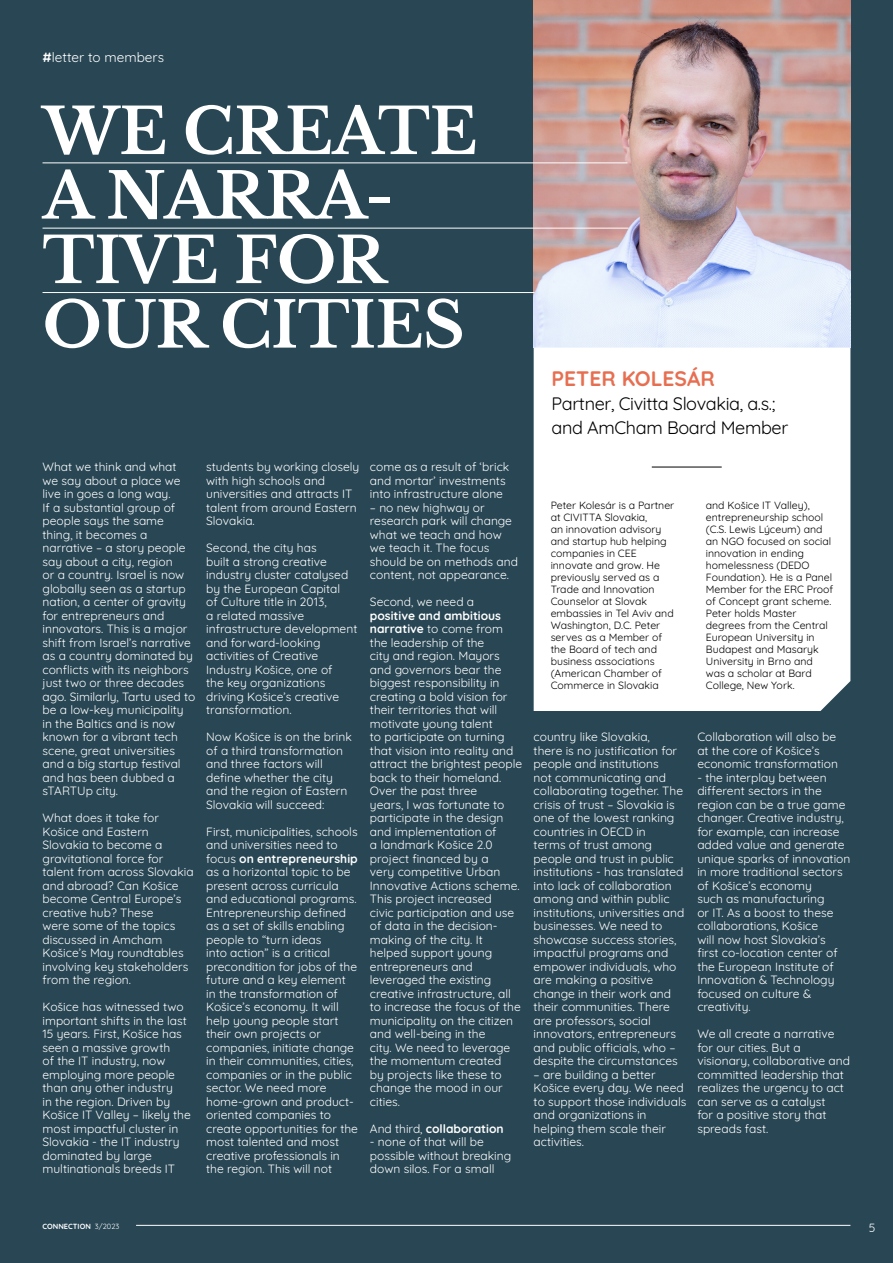
<style>
.page{position:relative;width:893px;height:1263px;background:#284653}
.page>*{position:absolute;margin:0;border:0;box-sizing:border-box;transform-origin:0 0}
.t1{font:700 63px/64.5px "Libre Baskerville";letter-spacing:-.01em;color:#fff}
.t2{font:700 21px "Quicksand";color:#e76f51}
.t3{font:18px/24px "Quicksand";letter-spacing:-.02em;color:#000}
.t4{font:13.5px "Quicksand";color:#fff}
.t5{font:12px/13.5px "Quicksand";color:#fff}
.t6{font:700 12px "Quicksand";color:#fff}
.t7{font:10.5px/12px "Quicksand";color:#000}
.t8{font:700 7.5px "Quicksand";color:#fff}
.s1{font-weight:700}
.s2{font-weight:400}
</style>
<div class="page">
<img style="left:534px;top:0;width:316px;height:348px">
<div style="left:534px;top:348px;width:316px;height:363px;background:#fff"></div>
<hr style="left:652px;top:467px;width:70px;height:1px;background:#000">
<hr style="left:136px;top:1225px;width:714px;height:1px;background:#fff">
<hr style="left:43px;top:292px;width:492px;height:1px;background:#fff">
<hr style="left:43px;top:228px;width:586px;height:1px;background:#fff">
<hr style="left:43px;top:162px;width:584px;height:1px;background:#fff">
<p class="t4" style="left:43px;top:47px;width:123px"><span class="s1">#</span>letter to members</p>
<h1 class="t1" style="left:43px;top:99px;width:436px">WE CREATE<br>A NARRA-<br>TIVE FOR<br>OUR CITIES</h1>
<p class="t5" style="left:43px;top:459px;width:154px">What we think and what we say about a place we live in goes a long way.<br>If a substantial group of people says the same thing, it becomes a narrative – a story people say about a city, region<br>or a country. Israel is now globally seen as a startup nation, a center of gravity for entrepreneurs and innovators. This is a major shift from Israel’s narrative as a country dominated by conflicts with its neighbors just two or three decades ago. Similarly, Tartu used to be a low-key municipality in the Baltics and is now known for a vibrant tech scene, great universities and a big startup festival and has been dubbed a sTARTUp city.</p>
<p class="t5" style="left:43px;top:810px;width:153px">What does it take for<br>Košice and Eastern<br>Slovakia to become a gravitational force for talent from across Slovakia and abroad? Can Košice become Central Europe’s creative hub? These<br>were some of the topics discussed in Amcham<br>Košice’s May roundtables involving key stakeholders from the region.</p>
<p class="t5" style="left:43px;top:999px;width:150px">Košice has witnessed two important shifts in the last<br>15 years. First, Košice has seen a massive growth<br>of the IT industry, now employing more people than any other industry<br>in the region. Driven by<br>Košice IT Valley – likely the most impactful cluster in<br>Slovakia - the IT industry dominated by large multinationals breeds IT</p>
<p class="t5" style="left:206px;top:459px;width:155px">students by working closely with high schools and universities and attracts IT talent from around Eastern<br>Slovakia.</p>
<p class="t5" style="left:206px;top:540px;width:153px">Second, the city has<br>built a strong creative industry cluster catalysed by the European Capital<br>of Culture title in 2013,<br>a related massive infrastructure development and forward-looking activities of Creative<br>Industry Košice, one of<br>the key organizations driving Košice’s creative transformation.</p>
<p class="t5" style="left:206px;top:729px;width:147px">Now Košice is on the brink of a third transformation and three factors will define whether the city and the region of Eastern<br>Slovakia will succeed:</p>
<p class="t5" style="left:206px;top:823px;width:153px">First, municipalities, schools and universities need to focus <span class="s1">on entrepreneurship </span>as a horizontal topic to be present across curricula and educational programs.<br>Entrepreneurship defined as a set of skills enabling people to “turn ideas<br>into action” is a critical precondition for jobs of the future and a key element in the transformation of<br>Košice’s economy. It will help young people start their own projects or companies, initiate change in their communities, cities, companies or in the public sector. We need more home-grown and product&shy;oriented companies to create opportunities for the most talented and most creative professionals in the region. This will not</p>
<p class="t5" style="left:370px;top:459px;width:141px">come as a result of ‘brick and mortar’ investments into infrastructure alone</p>
<p class="t5" style="left:370px;top:499px;width:150px">– no new highway or research park will change what we teach and how we teach it. The focus should be on methods and content, not appearance.</p>
<p class="t5" style="left:370px;top:594px;width:106px">Second, we need a</p>
<p class="t5" style="left:370px;top:607px;width:154px"><span class="s1">positive and ambitious narrative</span> to come from the leadership of the<br>city and region. Mayors and governors bear the biggest responsibility in creating a bold vision for their territories that will motivate young talent<br>to participate on turning that vision into reality and attract the brightest people back to their homeland.<br>Over the past three<br>years, I was fortunate to participate in the design and implementation of<br>a landmark Košice 2.0 project financed by a<br>very competitive Urban<br>Innovative Actions scheme.<br>This project increased<br>civic participation and use of data in the decision&shy;making of the city. It helped support young entrepreneurs and leveraged the existing creative infrastructure, all to increase the focus of the municipality on the citizen and well-being in the<br>city. We need to leverage the momentum created<br>by projects like these to change the mood in our cities.</p>
<p class="t6" style="left:370px;top:1119px;width:135px"><span class="s2">And third,</span> collaboration</p>
<p class="t5" style="left:370px;top:1134px;width:143px">- none of that will be possible without breaking down silos. For a small</p>
<h2 class="t2" style="left:552px;top:363px;width:165px">PETER KOLESÁR</h2>
<h3 class="t3" style="left:552px;top:390px;width:238px">Partner, Civitta Slovakia, a.s.; and AmCham Board Member</h3>
<p class="t7" style="left:551px;top:499px;width:125px">Peter Kolesár is a Partner at CIVITTA Slovakia,<br>an innovation advisory and startup hub helping companies in CEE innovate and grow. He previously served as a<br>Trade and Innovation<br>Counselor at Slovak embassies in Tel Aviv and<br>Washington, D.C. Peter serves as a Member of the Board of tech and business associations (American Chamber of<br>Commerce in Slovakia</p>
<p class="t7" style="left:706px;top:499px;width:129px">and Košice IT Valley), entrepreneurship school (C.S. Lewis Lýceum) and an NGO focused on social innovation in ending homelessness (DEDO<br>Foundation). He is a Panel<br>Member for the ERC Proof of Concept grant scheme.<br>Peter holds Master degrees from the Central<br>European University in<br>Budapest and Masaryk<br>University in Brno and was a scholar at Bard<br>College, New York.</p>
<p class="t5" style="left:534px;top:729px;width:152px">country like Slovakia,<br>there is no justification for people and institutions<br>not communicating and collaborating together. The crisis of trust – Slovakia is one of the lowest ranking countries in OECD in<br>terms of trust among people and trust in public institutions - has translated into lack of collaboration among and within public institutions, universities and businesses. We need to showcase success stories, impactful programs and empower individuals, who are making a positive change in their work and their communities. There are professors, social innovators, entrepreneurs and public officials, who – despite the circumstances</p>
<p class="t5" style="left:534px;top:1066px;width:154px">– are building a better<br>Košice every day. We need to support those individuals and organizations in helping them scale their activities.</p>
<p class="t5" style="left:697px;top:729px;width:142px">Collaboration will also be at the core of Košice’s economic transformation</p>
<p class="t5" style="left:697px;top:769px;width:155px">- the interplay between different sectors in the region can be a true game changer. Creative industry, for example, can increase added value and generate unique sparks of innovation in more traditional sectors of Košice’s economy<br>such as manufacturing<br>or IT. As a boost to these collaborations, Košice<br>will now host Slovakia’s<br>first co-location center of the European Institute of<br>Innovation &amp; Technology focused on culture &amp; creativity.</p>
<p class="t5" style="left:697px;top:1026px;width:154px">We all create a narrative for our cities. But a visionary, collaborative and committed leadership that realizes the urgency to act can serve as a catalyst<br>for a positive story that spreads fast.</p>
<p class="t8" style="left:43px;top:1220px;width:78px">CONNECTION <span class="s2">3/2023</span></p>
<p class="t5" style="left:869px;top:1219px;width:8px">5</p>
</div>
